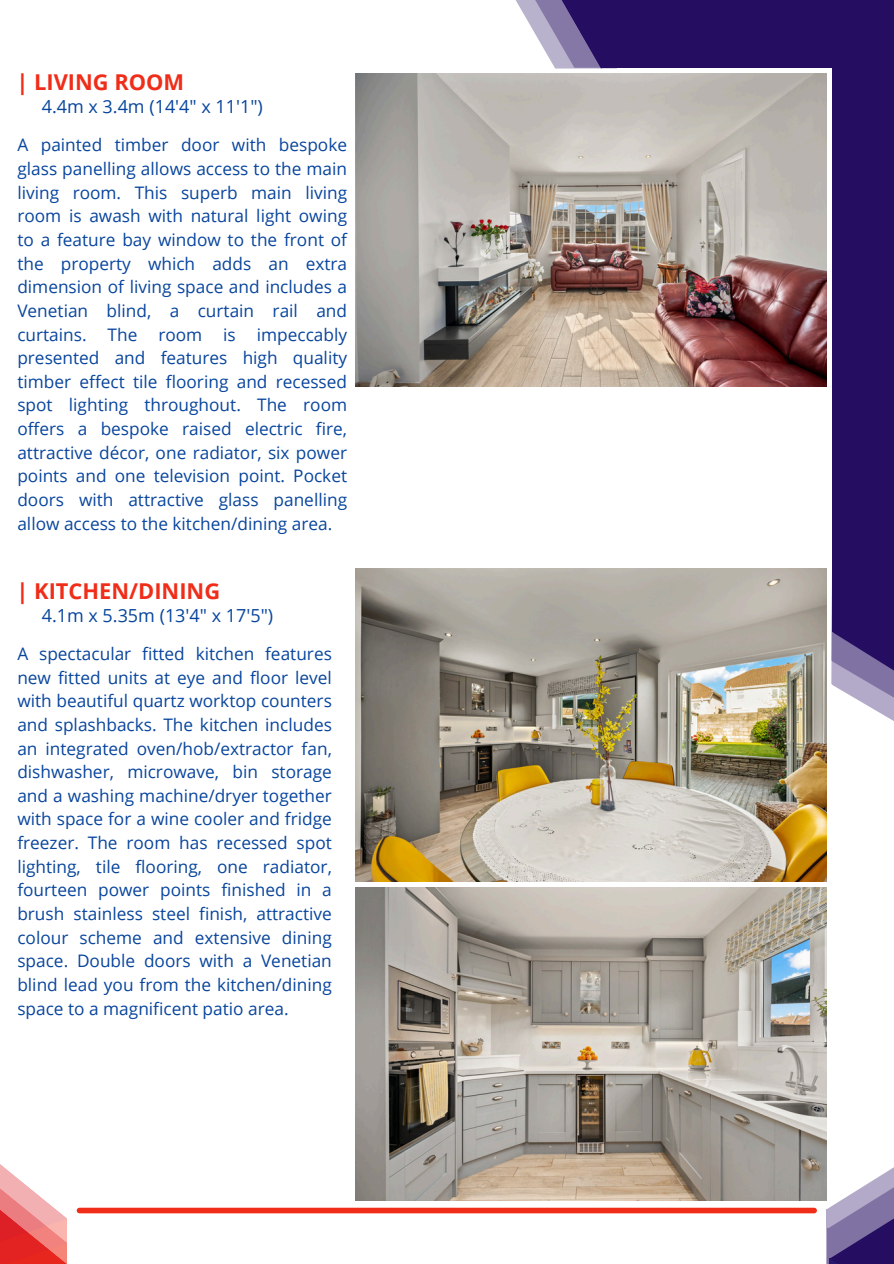
<style>
.page{position:relative;width:894px;height:1264px;background:#fff}
.page>*{position:absolute;margin:0;border:0;box-sizing:border-box;transform-origin:0 0}
.t1{font:700 21.9px "Open Sans";color:#ef2d19}
.t2{font:18px "Open Sans";color:#08459d}
.t3{font:17.25px/23.7px "Open Sans";color:#08459d;text-align:justify}
</style>
<div class="page">
<svg style="left:515px;top:0;width:13px;height:21px"></svg>
<svg style="left:528px;top:0;width:27px;height:68px;fill:#b9b2cd"></svg>
<div style="left:602px;top:0;width:291px;height:68px;background:#250e62"></div>
<svg style="left:831px;top:585px;width:62px;height:136px"></svg>
<div style="left:832px;top:0;width:61px;height:631px;background:#250e62"></div>
<svg style="left:832px;top:631px;width:61px;height:60px;background:#6c5d95"></svg>
<svg style="left:555px;top:0;width:62px;height:69px"></svg>
<svg style="left:0;top:1164px;width:67px;height:99px"></svg>
<svg style="left:826px;top:1156px;width:67px;height:72px"></svg>
<svg style="left:827px;top:1176px;width:66px;height:87px;background:#8679a8"></svg>
<div style="left:79px;top:1207px;width:735px;height:6px;background:#ef2d19"></div>
<img style="left:355px;top:73px;width:470px;height:313px">
<img style="left:355px;top:568px;width:470px;height:313px">
<img style="left:355px;top:888px;width:470px;height:312px">
<h1 class="t1" style="left:16px;top:67px;width:169px">| LIVING ROOM</h1>
<p class="t2" style="left:42px;top:94px;width:223px">4.4m x 3.4m (14'4" x 11'1")</p>
<p class="t3" style="left:17px;top:133px;width:331px">A painted timber door with bespoke glass panelling allows access to the main living room. This superb main living room is awash with natural light owing to a feature bay window to the front of the property which adds an extra dimension of living space and includes a Venetian blind, a curtain rail and curtains. The room is impeccably presented and features high quality timber effect tile flooring and recessed spot lighting throughout. The room offers a bespoke raised electric fire, attractive décor, one radiator, six power points and one television point. Pocket doors with attractive glass panelling allow access to the kitchen/dining area.</p>
<p class="t1" style="left:16px;top:575px;width:205px">| KITCHEN/DINING</p>
<p class="t2" style="left:42px;top:602px;width:233px">4.1m x 5.35m (13'4" x 17'5")</p>
<p class="t3" style="left:17px;top:641px;width:316px">A spectacular fitted kitchen features new fitted units at eye and floor level with beautiful quartz worktop counters and splashbacks. The kitchen includes an integrated oven/hob/extractor fan, dishwasher, microwave, bin storage and a washing machine/dryer together with space for a wine cooler and fridge freezer. The room has recessed spot lighting, tile flooring, one radiator, fourteen power points finished in a brush stainless steel finish, attractive colour scheme and extensive dining space. Double doors with a Venetian blind lead you from the kitchen/dining space to a magnificent patio area.</p>
</div>
